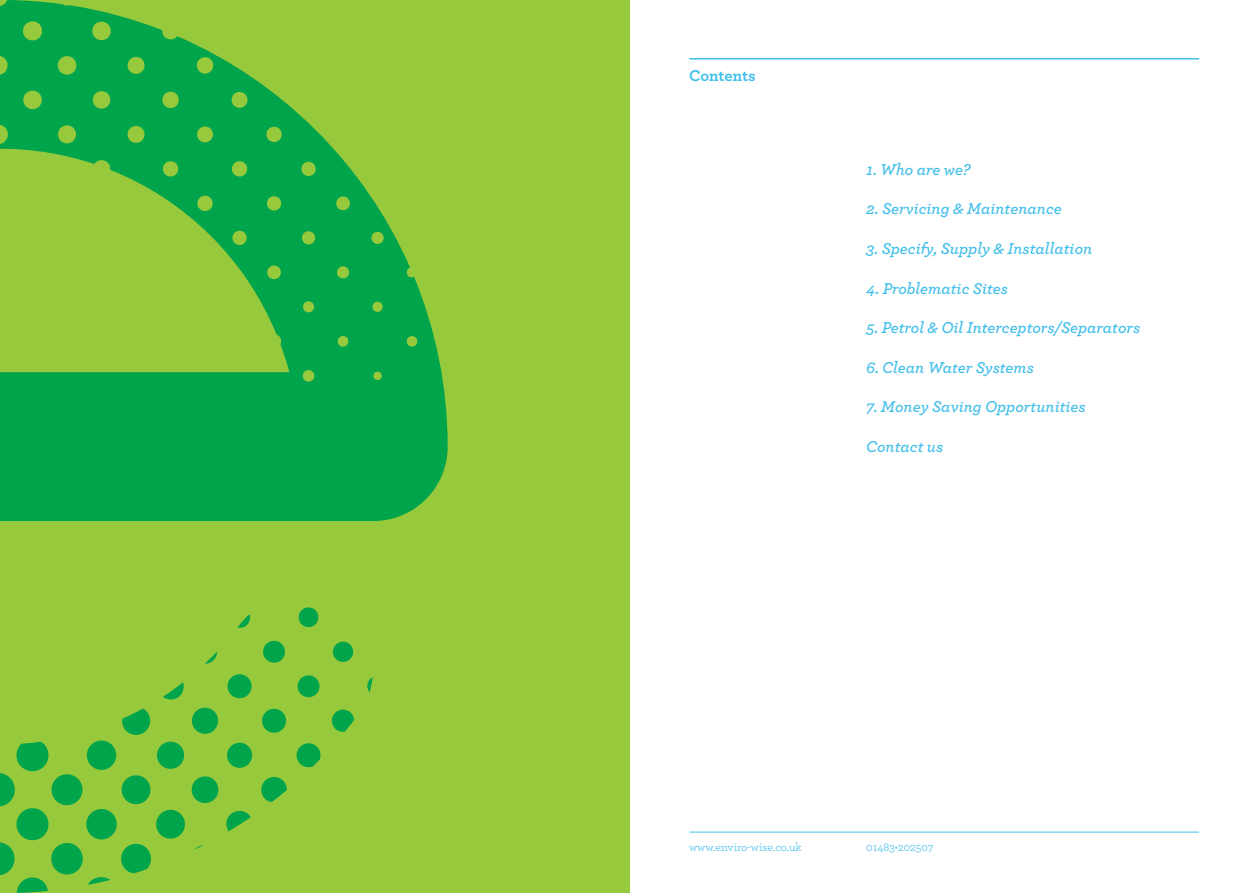
<style>
.page{position:relative;width:1259px;height:893px;background:#fff}
.page>*{position:absolute;margin:0;border:0;box-sizing:border-box;transform-origin:0 0}
.t1{font:italic 600 16.5px "Archer";color:#42bfea}
.t2{font:700 16.5px "Archer";color:#42bfea}
.t3{font:12px "Archer";color:#42bfea}
</style>
<div class="page">
<div style="left:0;top:0;width:629px;height:893px;background:#97c93d"></div>
<hr style="left:690px;top:58px;width:508px;height:2px;background:#42bfea">
<svg style="left:0;top:0;width:448px;height:893px"></svg>
<hr style="left:690px;top:832px;width:508px;height:1px;background:#42bfea">
<p class="t2" style="left:689px;top:63px;width:68px">Contents</p>
<p class="t1" style="left:866px;top:157px;width:106px">1. Who are we?</p>
<p class="t1" style="left:866px;top:196px;width:197px">2. Servicing &amp; Maintenance</p>
<p class="t1" style="left:866px;top:236px;width:228px">3. Specify, Supply &amp; Installation</p>
<p class="t1" style="left:866px;top:276px;width:143px">4. Problematic Sites</p>
<p class="t1" style="left:866px;top:315px;width:275px">5. Petrol &amp; Oil Interceptors/Separators</p>
<p class="t1" style="left:866px;top:355px;width:169px">6. Clean Water Systems</p>
<p class="t1" style="left:866px;top:394px;width:221px">7. Money Saving Opportunities</p>
<p class="t1" style="left:866px;top:434px;width:78px">Contact us</p>
<p class="t3" style="left:689px;top:838px;width:114px">www.enviro-wise.co.uk</p>
<p class="t3" style="left:866px;top:838px;width:69px">01483•202507</p>
</div>
